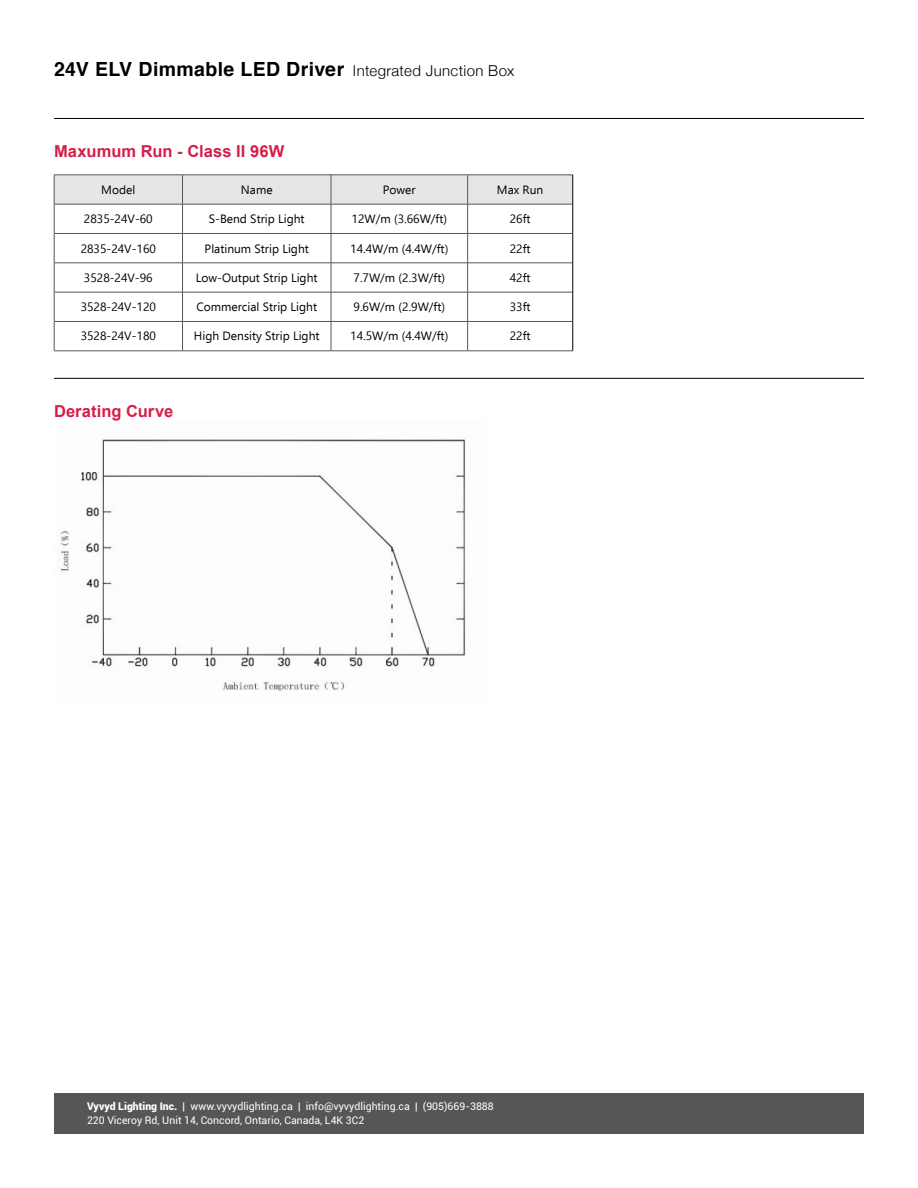
<style>
.page{position:relative;width:918px;height:1188px;background:#fff}
.page>*{position:absolute;margin:0;border:0;box-sizing:border-box;transform-origin:0 0}
.t1{font:700 19.5px "Helvetica";letter-spacing:.02em;color:#000}
.t2{font:700 16.5px "Arial";letter-spacing:.005em;color:#d51e49}
.t3{font:12px "Ebrima";color:#000}
.t4{font:10.5px/13.5px "Roboto";color:#fff}
.s1{font-family:"Helvetica Neue";font-weight:300;font-size:15px}
.s2{font-weight:900}
</style>
<div class="page">
<hr style="left:54px;top:118px;width:810px;height:1px;background:#000">
<hr style="left:54px;top:378px;width:810px;height:1px;background:#000">
<hr style="left:54px;top:351px;width:129px;height:1px;background:#545658">
<hr style="left:183px;top:351px;width:148px;height:1px;background:#545658">
<hr style="left:331px;top:351px;width:137px;height:1px;background:#545658">
<hr style="left:468px;top:351px;width:105px;height:1px;background:#545658">
<svg style="left:54px;top:175px;width:519px;height:176px"></svg>
<hr style="left:572px;top:321px;width:1px;height:30px;background:#000">
<img style="left:60px;top:439px;width:405px;height:252px">
<div style="left:54px;top:1094px;width:810px;height:40px;background:#545658"></div>
<h1 class="t1" style="left:54px;top:54px;width:462px">24V ELV Dimmable LED Driver <span class="s1">Integrated Junction Box</span></h1>
<h2 class="t2" style="left:54px;top:139px;width:232px">Maxumum Run - Class II 96W</h2>
<p class="t3" style="left:101px;top:181px;width:36px">Model</p>
<p class="t3" style="left:241px;top:181px;width:33px">Name</p>
<p class="t3" style="left:383px;top:181px;width:34px">Power</p>
<p class="t3" style="left:497px;top:181px;width:48px">Max Run</p>
<p class="t3" style="left:84px;top:210px;width:70px">2835-24V-60</p>
<p class="t3" style="left:209px;top:210px;width:97px">S-Bend Strip Light</p>
<p class="t3" style="left:352px;top:210px;width:97px">12W/m (3.66W/ft)</p>
<p class="t3" style="left:510px;top:210px;width:22px">26ft</p>
<p class="t3" style="left:81px;top:239px;width:77px">2835-24V-160</p>
<p class="t3" style="left:205px;top:239px;width:106px">Platinum Strip Light</p>
<p class="t3" style="left:350px;top:239px;width:100px">14.4W/m (4.4W/ft)</p>
<p class="t3" style="left:510px;top:239px;width:22px">22ft</p>
<p class="t3" style="left:84px;top:269px;width:70px">3528-24V-96</p>
<p class="t3" style="left:196px;top:269px;width:123px">Low-Output Strip Light</p>
<p class="t3" style="left:354px;top:269px;width:93px">7.7W/m (2.3W/ft)</p>
<p class="t3" style="left:510px;top:269px;width:22px">42ft</p>
<p class="t3" style="left:81px;top:298px;width:77px">3528-24V-120</p>
<p class="t3" style="left:196px;top:298px;width:122px">Commercial Strip Light</p>
<p class="t3" style="left:354px;top:298px;width:93px">9.6W/m (2.9W/ft)</p>
<p class="t3" style="left:510px;top:298px;width:22px">33ft</p>
<p class="t3" style="left:81px;top:327px;width:77px">3528-24V-180</p>
<p class="t3" style="left:194px;top:327px;width:127px">High Density Strip Light</p>
<p class="t3" style="left:350px;top:327px;width:100px">14.5W/m (4.4W/ft)</p>
<p class="t3" style="left:510px;top:327px;width:22px">22ft</p>
<h2 class="t2" style="left:54px;top:400px;width:121px">Derating Curve</h2>
<p class="t4" style="left:87px;top:1099px;width:408px"><span class="s2">Vyvyd Lighting Inc.</span> | www.vyvydlighting.ca | info@vyvydlighting.ca | (905)669-3888<br>220 Viceroy Rd, Unit 14, Concord, Ontario, Canada, L4K 3C2</p>
</div>
